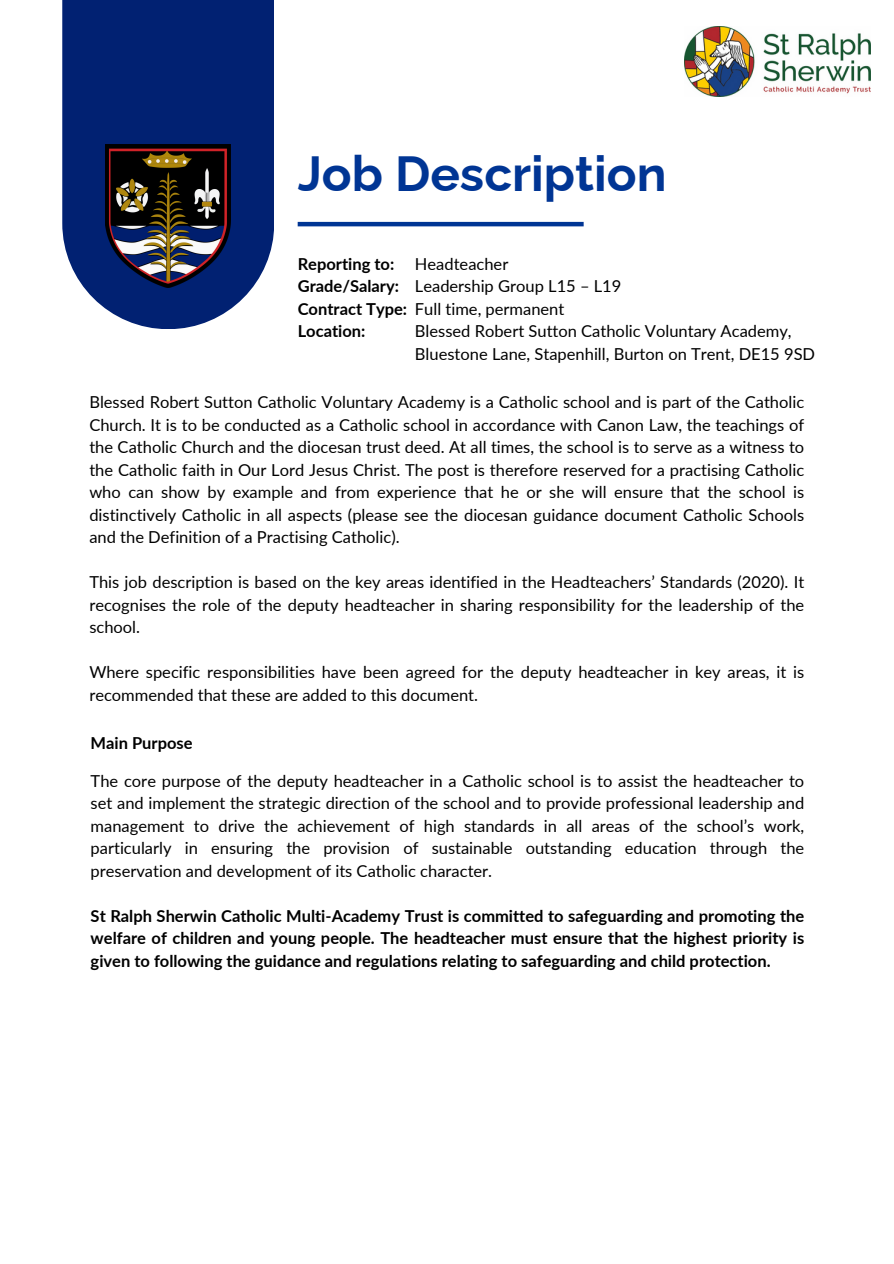
<style>
.page{position:relative;width:894px;height:1264px;background:#fff}
.page>*{position:absolute;margin:0;border:0;box-sizing:border-box;transform-origin:0 0}
.t1{font:700 49.35px "Raleway";color:#003594}
.t2{font:16.5px/22.5px "Lato";color:#010101;text-align:justify}
.t3{font:700 16.5px/22.5px "Lato";color:#010101;text-align:justify}
</style>
<div class="page">
<div style="left:62px;top:0;width:212px;height:329px;background:#012172"></div>
<hr style="left:297px;top:222px;width:286px;height:4px;background:#003594">
<img style="left:106px;top:145px;width:125px;height:143px">
<img style="left:684px;top:26px;width:186px;height:70px">
<p class="t1" style="left:297px;top:144px;width:370px">Job Description</p>
<p class="t3" style="left:297px;top:252px;width:111px;text-align:left">Reporting to:<br>Grade/Salary:<br>Contract Type:<br>Location:</p>
<p class="t2" style="left:415px;top:252px;width:95px">Headteacher</p>
<p class="t2" style="left:415px;top:274px;width:208px">Leadership Group L15 – L19</p>
<p class="t2" style="left:415px;top:297px;width:151px">Full time, permanent</p>
<p class="t2" style="left:415px;top:319px;width:378px">Blessed Robert Sutton Catholic Voluntary Academy,</p>
<p class="t2" style="left:415px;top:342px;width:401px">Bluestone Lane, Stapenhill, Burton on Trent, DE15 9SD</p>
<p class="t2" style="left:89px;top:390px;width:716px">Blessed Robert Sutton Catholic Voluntary Academy is a Catholic school and is part of the Catholic Church. It is to be conducted as a Catholic school in accordance with Canon Law, the teachings of the Catholic Church and the diocesan trust deed. At all times, the school is to serve as a witness to the Catholic faith in Our Lord Jesus Christ. The post is therefore reserved for a practising Catholic who can show by example and from experience that he or she will ensure that the school is distinctively Catholic in all aspects (please see the diocesan guidance document Catholic Schools and the Definition of a Practising Catholic).</p>
<p class="t2" style="left:89px;top:570px;width:716px">This job description is based on the key areas identified in the Headteachers’ Standards (2020). It recognises the role of the deputy headteacher in sharing responsibility for the leadership of the school.</p>
<h1 class="t2" style="left:89px;top:660px;width:716px">Where specific responsibilities have been agreed for the deputy headteacher in key areas, it is recommended that these are added to this document.</h1>
<p class="t3" style="left:91px;top:731px;width:103px">Main Purpose</p>
<h2 class="t2" style="left:91px;top:768px;width:715px">The core purpose of the deputy headteacher in a Catholic school is to assist the headteacher to set and implement the strategic direction of the school and to provide professional leadership and management to drive the achievement of high standards in all areas of the school’s work, particularly in ensuring the provision of sustainable outstanding education through the preservation and development of its Catholic character.</h2>
<p class="t3" style="left:91px;top:903px;width:715px">St Ralph Sherwin Catholic Multi-Academy Trust is committed to safeguarding and promoting the welfare of children and young people. The headteacher must ensure that the highest priority is given to following the guidance and regulations relating to safeguarding and child protection.</p>
</div>
